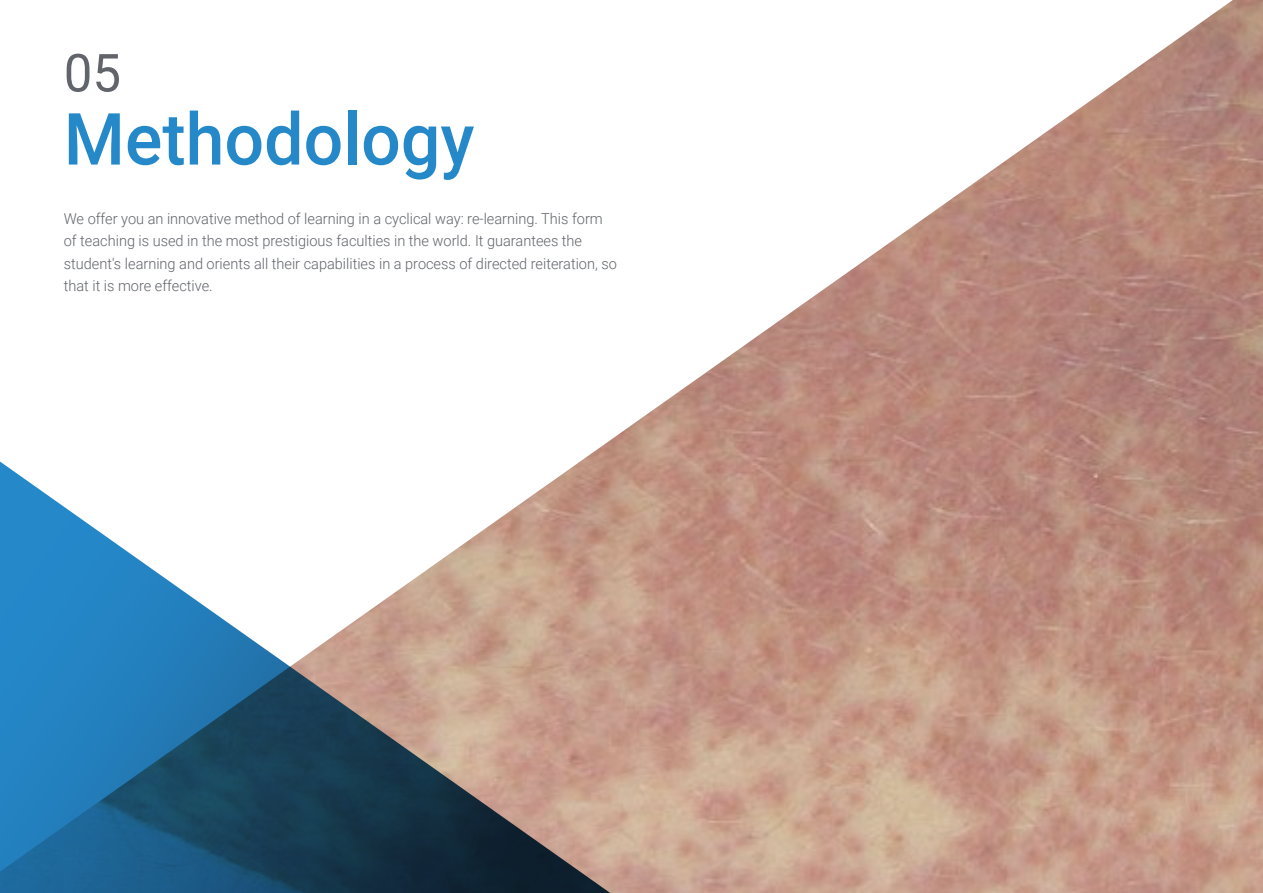
<style>
.page{position:relative;width:1263px;height:893px;background:#fff}
.page>*{position:absolute;margin:0;border:0;box-sizing:border-box;transform-origin:0 0}
.t1{font:500 72px "Roboto";color:#2488c9}
.t2{font:52.5px "Roboto";color:#61646a}
.t3{font:300 15px/22.5px "Roboto";color:#61646a}
</style>
<div class="page">
<img style="left:602px;top:0;width:661px;height:893px">
<svg style="left:0;top:446px;width:640px;height:447px"></svg>
<h2 class="t2" style="left:64px;top:36px;width:59px">05</h2>
<h1 class="t1" style="left:64px;top:89px;width:412px">Methodology</h1>
<p class="t3" style="left:64px;top:207px;width:555px">We offer you an innovative method of learning in a cyclical way: re-learning. This form of teaching is used in the most prestigious faculties in the world. It guarantees the student's learning and orients all their capabilities in a process of directed reiteration, so that it is more effective.</p>
</div>
